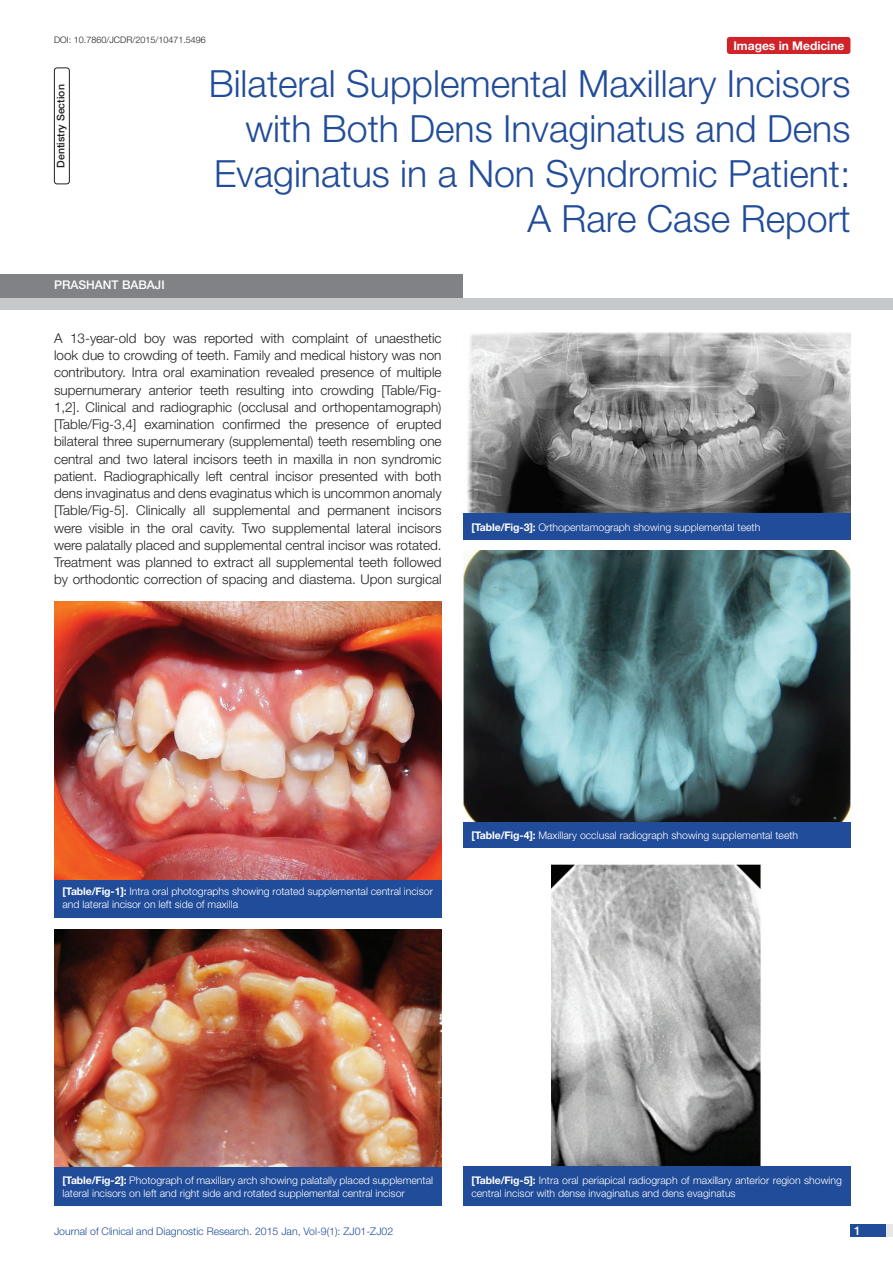
<style>
.page{position:relative;width:893px;height:1263px;background:#fff}
.page>*{position:absolute;margin:0;border:0;box-sizing:border-box;transform-origin:0 0}
.t1{font:300 37.5px/45px "Helvetica Neue";color:#214c99;text-align:right}
.Body_text{font:300 13.5px/17.2px "Helvetica Neue";color:#231f20;text-align:justify}
.t2{font:700 12px "Helvetica Neue";color:#fff}
.Author{font:500 12px "Helvetica Neue";color:#fff}
.Table_text{font:300 10.5px/12.6px "Helvetica Neue";color:#fff}
.t3{font:300 10.5px "Helvetica Neue";color:#214c99}
.t4{font:500 10.5px "Helvetica Neue";color:#231f20}
.DOI{font:300 9px "Helvetica Neue";color:#231f20}
.s1{font-weight:700}
</style>
<div class="page">
<div style="left:850px;top:1224px;width:43px;height:13px;background:#e6e7e9"></div>
<div style="left:850px;top:1224px;width:35px;height:13px;background:#214c99"></div>
<div style="left:727px;top:37px;width:123px;height:17px;background:#d1232a;border-radius:3px"></div>
<div style="left:54px;top:68px;width:16px;height:116px;border:1px solid #231f20;border-radius:3px"></div>
<div style="left:0;top:298px;width:893px;height:12px;background:#c7c8ca"></div>
<div style="left:0;top:274px;width:463px;height:24px;background:#808285"></div>
<div style="left:54px;top:878px;width:388px;height:39px;background:#214c99"></div>
<div style="left:54px;top:1166px;width:388px;height:40px;background:#214c99"></div>
<div style="left:463px;top:822px;width:387px;height:26px;background:#214c99"></div>
<img style="left:54px;top:602px;width:388px;height:278px">
<img style="left:55px;top:929px;width:387px;height:237px">
<img style="left:463px;top:332px;width:387px;height:182px">
<img style="left:463px;top:551px;width:387px;height:270px">
<img style="left:552px;top:864px;width:209px;height:302px">
<div style="left:463px;top:514px;width:387px;height:26px;background:#214c99"></div>
<div style="left:463px;top:1166px;width:387px;height:40px;background:#214c99"></div>
<p class="DOI" style="left:54px;top:35px;width:153px">DOI: 10.7860/JCDR/2015/10471.5496</p>
<p class="t2" style="left:733px;top:38px;width:113px">Images in Medicine</p>
<p class="t4" style="left:55px;top:168px;width:85px;rotate:-90deg">DENTISTRY SECTION</p>
<p class="Author" style="left:54px;top:278px;width:112px">PRASHANT BABAJI</p>
<p class="t1" style="left:209px;top:60px;width:643px">Bilateral Supplemental Maxillary Incisors with Both Dens Invaginatus and Dens Evaginatus in a Non Syndromic Patient:<br>A Rare Case Report</p>
<p class="Body_text" style="left:54px;top:329px;width:389px">A 13-year-old boy was reported with complaint of unaesthetic look due to crowding of teeth. Family and medical history was non contributory. Intra oral examination revealed presence of multiple supernumerary anterior teeth resulting into crowding [Table/Fig-1,2]. Clinical and radiographic (occlusal and orthopentamograph) [Table/Fig-3,4] examination confirmed the presence of erupted bilateral three supernumerary (supplemental) teeth resembling one central and two lateral incisors teeth in maxilla in non syndromic patient. Radiographically left central incisor presented with both dens invaginatus and dens evaginatus which is uncommon anomaly [Table/Fig-5]. Clinically all supplemental and permanent incisors were visible in the oral cavity. Two supplemental lateral incisors were palatally placed and supplemental central incisor was rotated.<br>Treatment was planned to extract all supplemental teeth followed by orthodontic correction of spacing and diastema. Upon surgical</p>
<p class="Table_text" style="left:471px;top:521px;width:290px"><span class="s1">[Table/Fig-3]:</span> Orthopentamograph showing supplemental teeth</p>
<p class="Table_text" style="left:63px;top:885px;width:372px"><span class="s1">[Table/Fig-1]:</span> Intra oral photographs showing rotated supplemental central incisor and lateral incisor on left side of maxilla</p>
<p class="Table_text" style="left:471px;top:829px;width:328px"><span class="s1">[Table/Fig-4]:</span> Maxillary occlusal radiograph showing supplemental teeth</p>
<p class="Table_text" style="left:63px;top:1174px;width:372px"><span class="s1">[Table/Fig-2]:</span> Photograph of maxillary arch showing palatally placed supplemental lateral incisors on left and right side and rotated supplemental central incisor</p>
<p class="Table_text" style="left:471px;top:1174px;width:372px"><span class="s1">[Table/Fig-5]:</span> Intra oral periapical radiograph of maxillary anterior region showing central incisor with dense invaginatus and dens evaginatus</p>
<p class="t3" style="left:54px;top:1225px;width:341px">Journal of Clinical and Diagnostic Research. 2015 Jan, Vol-9(1): ZJ01-ZJ02</p>
<p class="Author" style="left:854px;top:1223px;width:8px">1</p>
</div>
